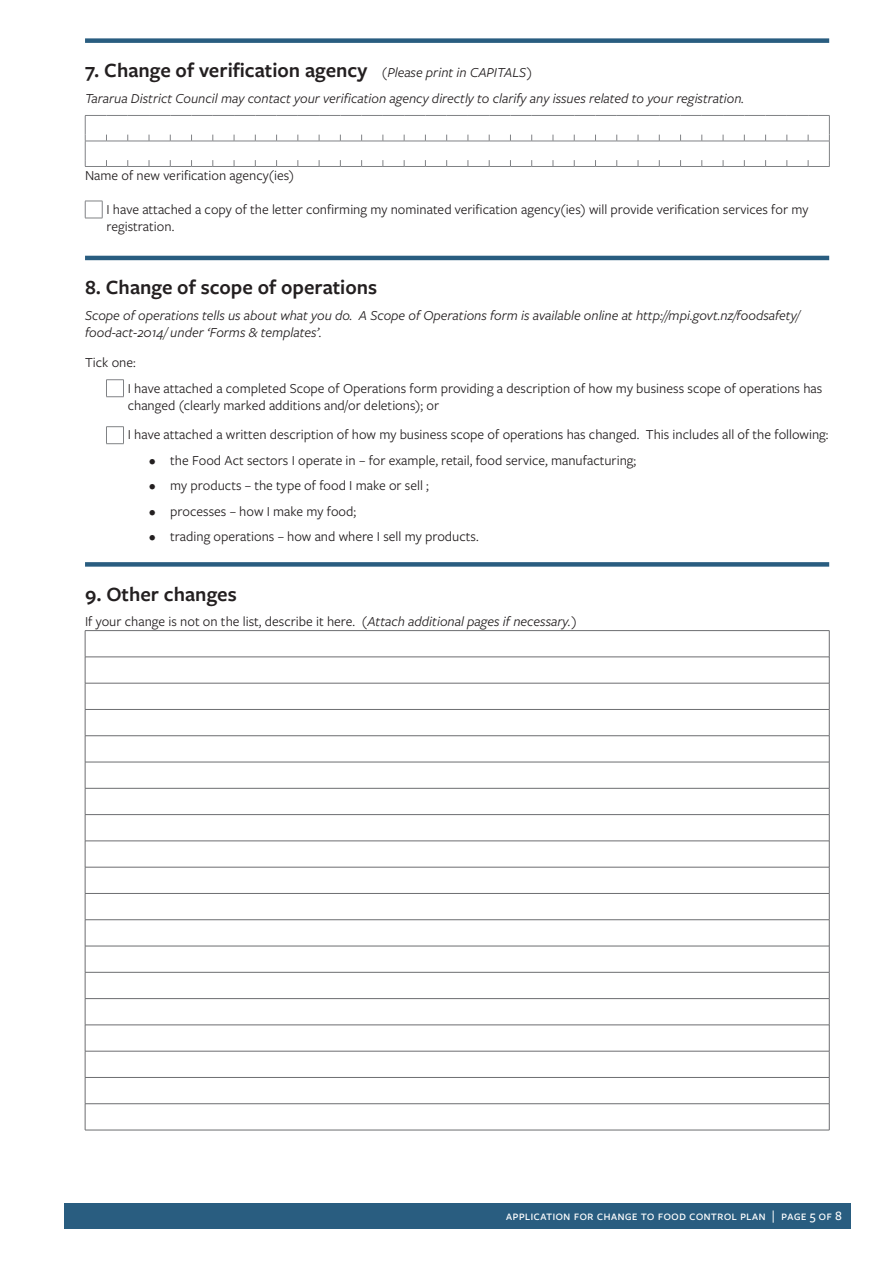
<style>
.page{position:relative;width:893px;height:1263px;background:#fff}
.page>*{position:absolute;margin:0;border:0;box-sizing:border-box;transform-origin:0 0}
.Section_heading_with_rule_above{font:600 21px "Freight Sans Pro";color:#231f20}
.Body_text{font:14.25px/17.1px "Freight Sans Pro";color:#231f20}
.Body_text-2{font:italic 14.25px/17.1px "Freight Sans Pro";color:#231f20}
.Field_label{font:14.25px "Freight Sans Pro";color:#231f20}
.t1{font:500 13.5px "Freight Sans Pro";color:#fff}
.s1{font-weight:400;font-style:italic;font-size:14.25px}
.s2{font-style:italic}
</style>
<div class="page">
<div style="left:64px;top:1203px;width:786px;height:26px;background:#295d80"></div>
<div style="left:85px;top:38px;width:744px;height:5px;background:#295d80"></div>
<hr style="left:85px;top:256px;width:744px;height:4px;background:#295d80">
<div style="left:85px;top:562px;width:744px;height:5px;background:#295d80"></div>
<svg style="left:85px;top:115px;width:745px;height:52px"></svg>
<svg style="left:85px;top:201px;width:18px;height:18px"></svg>
<svg style="left:106px;top:379px;width:18px;height:19px"></svg>
<svg style="left:106px;top:426px;width:18px;height:19px"></svg>
<svg style="left:86px;top:631px;width:743px;height:499px"></svg>
<hr style="left:85px;top:630px;width:744px;height:1px;background:#6c6d70">
<hr style="left:85px;top:657px;width:744px;height:1px;background:#6c6d70">
<hr style="left:85px;top:683px;width:744px;height:1px;background:#6c6d70">
<hr style="left:85px;top:709px;width:744px;height:1px;background:#6c6d70">
<hr style="left:85px;top:735px;width:744px;height:1px;background:#6c6d70">
<hr style="left:85px;top:762px;width:744px;height:1px;background:#6c6d70">
<hr style="left:85px;top:788px;width:744px;height:1px;background:#6c6d70">
<hr style="left:85px;top:814px;width:744px;height:1px;background:#6c6d70">
<hr style="left:85px;top:841px;width:744px;height:1px;background:#6c6d70">
<hr style="left:85px;top:867px;width:744px;height:1px;background:#6c6d70">
<hr style="left:85px;top:893px;width:744px;height:1px;background:#6c6d70">
<hr style="left:85px;top:919px;width:744px;height:1px;background:#6c6d70">
<hr style="left:85px;top:946px;width:744px;height:1px;background:#6c6d70">
<hr style="left:85px;top:972px;width:744px;height:1px;background:#6c6d70">
<hr style="left:85px;top:998px;width:744px;height:1px;background:#6c6d70">
<hr style="left:85px;top:1025px;width:744px;height:1px;background:#6c6d70">
<hr style="left:85px;top:1051px;width:744px;height:1px;background:#6c6d70">
<hr style="left:85px;top:1077px;width:744px;height:1px;background:#6c6d70">
<hr style="left:85px;top:1103px;width:744px;height:1px;background:#6c6d70">
<svg style="left:85px;top:631px;width:1px;height:499px"></svg>
<svg style="left:829px;top:631px;width:1px;height:499px"></svg>
<hr style="left:85px;top:1130px;width:744px;height:1px;background:#6c6d70">
<p class="Section_heading_with_rule_above" style="left:85px;top:56px;width:449px">7. Change of verification agency <span class="s1">(Please print in CAPITALS)</span></p>
<p class="Body_text-2" style="left:85px;top:89px;width:661px">Tararua District Council may contact your verification agency directly to clarify any issues related to your registration.</p>
<p class="Field_label" style="left:85px;top:165px;width:211px">Name of new verification agency(ies)</p>
<p class="Body_text" style="left:106px;top:200px;width:703px">I have attached a copy of the letter confirming my nominated verification agency(ies) will provide verification services for my registration.</p>
<p class="Section_heading_with_rule_above" style="left:85px;top:273px;width:294px">8. Change of scope of operations</p>
<p class="Body_text-2" style="left:85px;top:306px;width:716px">Scope of operations tells us about what you do. A Scope of Operations form is available online at http://mpi.govt.nz/foodsafety/ food-act-2014/ under ‘Forms &amp; templates’.</p>
<p class="Body_text" style="left:85px;top:353px;width:52px">Tick one:</p>
<p class="Body_text" style="left:128px;top:379px;width:696px">I have attached a completed Scope of Operations form providing a description of how my business scope of operations has changed (clearly marked additions and/or deletions); or</p>
<p class="Body_text" style="left:128px;top:425px;width:702px">I have attached a written description of how my business scope of operations has changed. This includes all of the following:</p>
<p class="Body_text" style="left:149px;top:451px;width:489px">• the Food Act sectors I operate in – for example, retail, food service, manufacturing;</p>
<p class="Body_text" style="left:149px;top:476px;width:281px">• my products – the type of food I make or sell ;</p>
<p class="Body_text" style="left:149px;top:502px;width:209px">• processes – how I make my food;</p>
<p class="Body_text" style="left:149px;top:528px;width:331px">• trading operations – how and where I sell my products.</p>
<p class="Section_heading_with_rule_above" style="left:85px;top:579px;width:153px">9. Other changes</p>
<p class="Body_text" style="left:85px;top:612px;width:493px">If your change is not on the list, describe it here. <span class="s2">(Attach additional pages if necessary.)</span></p>
<p class="t1" style="left:506px;top:1207px;width:338px">application for change to food control plan | page 5 of 8</p>
</div>
